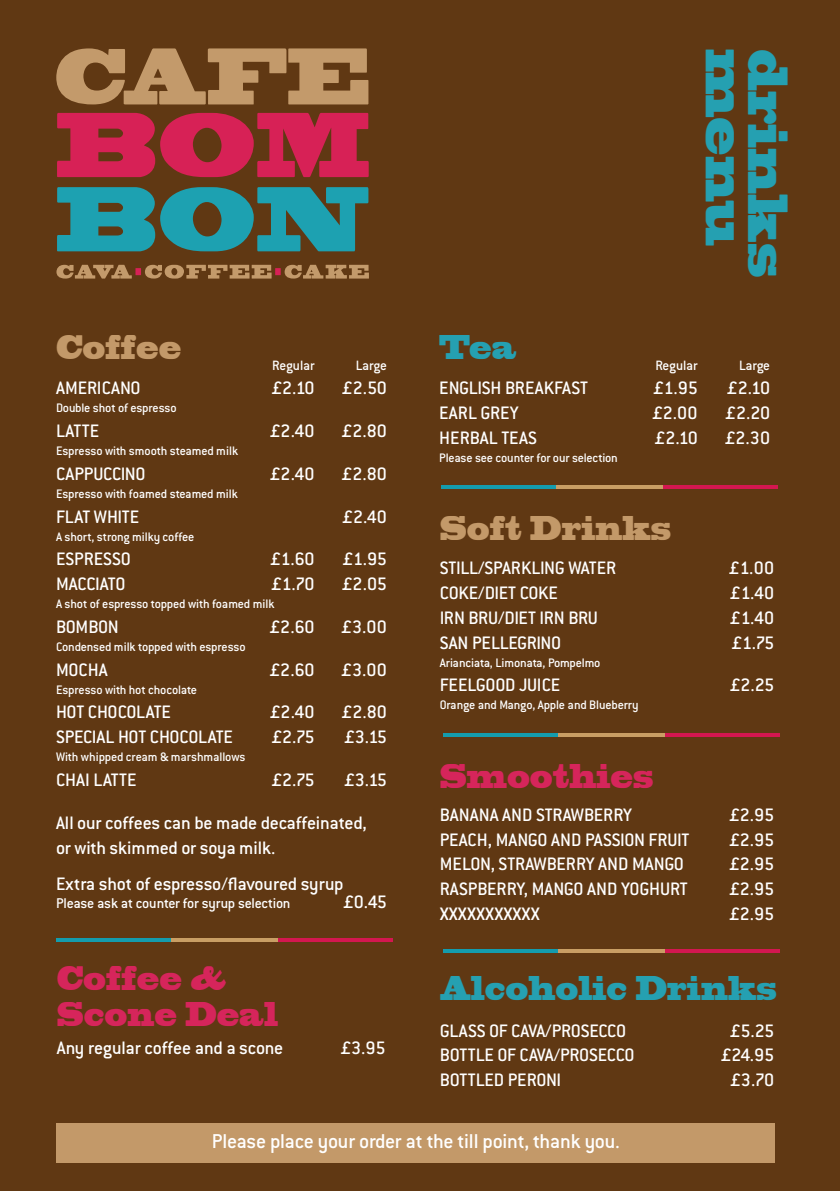
<style>
.page{position:relative;width:840px;height:1191px;background:#fff}
.page>*{position:absolute;margin:0;border:0;box-sizing:border-box;transform-origin:0 0}
.t1{font:52.6px "Blackoak Std";color:#25a0b1;scale:.55 1}
.t2{font:32px/36px "Blackoak Std";color:#d6255b;scale:.53 1}
.t3{font:32px "Blackoak Std";color:#25a0b1;scale:.53 1}
.t4{font:32px "Blackoak Std";color:#c39969;scale:.53 1}
.t5{font:500 22px "Conduit ITC";letter-spacing:-.015em;color:#fff}
.t6{font:500 19.8px/43px "Conduit ITC";letter-spacing:-.01em;color:#fff}
.t7{font:500 15.6px "Conduit ITC";letter-spacing:-.015em;color:#fff}
.t8{font:500 14.8px "Conduit ITC";letter-spacing:-.015em;color:#fff}
.t9{font:500 13.6px "Conduit ITC";letter-spacing:-.01em;color:#fff}
</style>
<div class="page">
<div style="left:0;top:0;width:839px;height:1191px;background:#603813"></div>
<svg style="left:56px;top:48px;width:312px;height:57px"></svg>
<svg style="left:56px;top:265px;width:76px;height:13px"></svg>
<div style="left:135px;top:268px;width:6px;height:7px;background:#d72156"></div>
<svg style="left:145px;top:265px;width:224px;height:14px"></svg>
<svg style="left:57px;top:113px;width:311px;height:64px"></svg>
<svg style="left:57px;top:187px;width:311px;height:64px"></svg>
<hr style="left:440px;top:485px;width:116px;height:4px;background:#149cad">
<hr style="left:556px;top:485px;width:110px;height:4px;background:#c99e64">
<hr style="left:662px;top:485px;width:115px;height:4px;background:#d31750">
<hr style="left:56px;top:938px;width:115px;height:4px;background:#149cad">
<hr style="left:171px;top:938px;width:110px;height:4px;background:#c99e64">
<hr style="left:278px;top:938px;width:114px;height:4px;background:#d31750">
<hr style="left:443px;top:733px;width:115px;height:4px;background:#149cad">
<hr style="left:558px;top:733px;width:110px;height:4px;background:#c99e64">
<hr style="left:665px;top:733px;width:114px;height:4px;background:#d31750">
<svg style="left:443px;top:949px;width:115px;height:3px"></svg>
<svg style="left:558px;top:949px;width:107px;height:3px"></svg>
<svg style="left:665px;top:949px;width:114px;height:3px"></svg>
<div style="left:57px;top:1123px;width:717px;height:39px;background:#c39969"></div>
<h2 class="t4" style="left:56px;top:325px;width:238px">Coffee</h2>
<p class="t8" style="left:272px;top:356px;width:44px">Regular</p>
<p class="t8" style="left:355px;top:356px;width:33px">Large</p>
<p class="t6" style="left:56px;top:366px;width:86px">AMERICANO</p>
<p class="t6" style="left:272px;top:366px;width:44px">£2.10</p>
<p class="t6" style="left:342px;top:366px;width:46px">£2.50</p>
<p class="t9" style="left:56px;top:400px;width:122px">Double shot of espresso</p>
<p class="t6" style="left:56px;top:409px;width:45px">LATTE</p>
<p class="t6" style="left:270px;top:409px;width:46px">£2.40</p>
<p class="t6" style="left:342px;top:409px;width:46px">£2.80</p>
<p class="t9" style="left:56px;top:443px;width:183px">Espresso with smooth steamed milk</p>
<p class="t6" style="left:56px;top:452px;width:91px">CAPPUCCINO</p>
<p class="t6" style="left:270px;top:452px;width:46px">£2.40</p>
<p class="t6" style="left:342px;top:452px;width:46px">£2.80</p>
<p class="t9" style="left:56px;top:486px;width:183px">Espresso with foamed steamed milk</p>
<p class="t6" style="left:56px;top:495px;width:85px">FLAT WHITE</p>
<p class="t6" style="left:343px;top:495px;width:46px">£2.40</p>
<p class="t9" style="left:56px;top:528px;width:140px">A short, strong milky coffee</p>
<p class="t6" style="left:56px;top:537px;width:76px">ESPRESSO</p>
<p class="t6" style="left:270px;top:537px;width:45px">£1.60</p>
<p class="t6" style="left:343px;top:537px;width:45px">£1.95</p>
<p class="t6" style="left:56px;top:562px;width:71px">MACCIATO</p>
<p class="t6" style="left:272px;top:562px;width:44px">£1.70</p>
<p class="t6" style="left:342px;top:562px;width:46px">£2.05</p>
<p class="t9" style="left:56px;top:596px;width:220px">A shot of espresso topped with foamed milk</p>
<p class="t6" style="left:56px;top:605px;width:64px">BOMBON</p>
<p class="t6" style="left:270px;top:605px;width:46px">£2.60</p>
<p class="t6" style="left:342px;top:605px;width:47px">£3.00</p>
<p class="t9" style="left:56px;top:639px;width:191px">Condensed milk topped with espresso</p>
<p class="t6" style="left:56px;top:648px;width:53px">MOCHA</p>
<p class="t6" style="left:270px;top:648px;width:46px">£2.60</p>
<p class="t6" style="left:342px;top:648px;width:47px">£3.00</p>
<p class="t9" style="left:56px;top:682px;width:142px">Espresso with hot chocolate</p>
<p class="t6" style="left:56px;top:690px;width:116px">HOT CHOCOLATE</p>
<p class="t6" style="left:270px;top:690px;width:46px">£2.40</p>
<p class="t6" style="left:342px;top:690px;width:46px">£2.80</p>
<p class="t6" style="left:56px;top:715px;width:178px">SPECIAL HOT CHOCOLATE</p>
<p class="t6" style="left:272px;top:715px;width:44px">£2.75</p>
<p class="t6" style="left:344px;top:715px;width:44px">£3.15</p>
<p class="t9" style="left:56px;top:749px;width:191px">With whipped cream &amp; marshmallows</p>
<p class="t6" style="left:56px;top:758px;width:82px">CHAI LATTE</p>
<p class="t6" style="left:272px;top:758px;width:44px">£2.75</p>
<p class="t6" style="left:56px;top:758px;width:332px;text-indent:288px">£3.15<br>All our coffees can be made decaffeinated,</p>
<p class="t6" style="left:56px;top:829px;width:289px;line-height:36px">or with skimmed or soya milk.<br>Extra shot of espresso/flavoured syrup</p>
<p class="t7" style="left:56px;top:894px;width:236px">Please ask at counter for syrup selection</p>
<p class="t6" style="left:343px;top:880px;width:45px">£0.45</p>
<h2 class="t2" style="left:57px;top:960px;width:419px">Coffee &amp;<br>Scone Deal</h2>
<p class="t6" style="left:57px;top:1026px;width:228px">Any regular coffee and a scone</p>
<p class="t6" style="left:341px;top:1026px;width:46px">£3.95</p>
<h2 class="t3" style="left:439px;top:325px;width:147px">Tea</h2>
<h1 class="t1" style="left:760px;top:49px;width:360px;rotate:90deg">menu</h1>
<h1 class="t1" style="left:802px;top:49px;width:418px;rotate:90deg">drinks</h1>
<p class="t8" style="left:655px;top:356px;width:44px">Regular</p>
<p class="t8" style="left:738px;top:356px;width:33px">Large</p>
<p class="t6" style="left:439px;top:366px;width:150px">ENGLISH BREAKFAST</p>
<p class="t6" style="left:653px;top:366px;width:45px">£1.95</p>
<p class="t6" style="left:727px;top:366px;width:44px">£2.10</p>
<p class="t6" style="left:439px;top:391px;width:81px">EARL GREY</p>
<p class="t6" style="left:652px;top:391px;width:47px">£2.00</p>
<p class="t6" style="left:725px;top:391px;width:46px">£2.20</p>
<p class="t6" style="left:439px;top:416px;width:99px">HERBAL TEAS</p>
<p class="t6" style="left:655px;top:416px;width:44px">£2.10</p>
<p class="t6" style="left:725px;top:416px;width:46px">£2.30</p>
<p class="t9" style="left:439px;top:450px;width:180px">Please see counter for our selection</p>
<h2 class="t4" style="left:439px;top:507px;width:438px">Soft Drinks</h2>
<p class="t6" style="left:439px;top:546px;width:178px">STILL/SPARKLING WATER</p>
<p class="t6" style="left:729px;top:546px;width:46px">£1.00</p>
<p class="t6" style="left:439px;top:571px;width:120px">COKE/DIET COKE</p>
<p class="t6" style="left:730px;top:571px;width:45px">£1.40</p>
<p class="t6" style="left:439px;top:596px;width:159px">IRN BRU/DIET IRN BRU</p>
<p class="t6" style="left:730px;top:596px;width:45px">£1.40</p>
<p class="t6" style="left:439px;top:621px;width:123px">SAN PELLEGRINO</p>
<p class="t6" style="left:731px;top:621px;width:44px">£1.75</p>
<p class="t9" style="left:439px;top:654px;width:162px">Arianciata, Limonata, Pompelmo</p>
<p class="t6" style="left:439px;top:663px;width:122px">FEELGOOD JUICE</p>
<p class="t6" style="left:730px;top:663px;width:45px">£2.25</p>
<p class="t9" style="left:439px;top:697px;width:200px">Orange and Mango, Apple and Blueberry</p>
<h2 class="t2" style="left:439px;top:758px;width:404px">Smoothies</h2>
<p class="t6" style="left:439px;top:793px;width:194px">BANANA AND STRAWBERRY</p>
<p class="t6" style="left:729px;top:793px;width:46px">£2.95</p>
<p class="t6" style="left:439px;top:818px;width:251px">PEACH, MANGO AND PASSION FRUIT</p>
<p class="t6" style="left:729px;top:818px;width:46px">£2.95</p>
<p class="t6" style="left:439px;top:842px;width:245px">MELON, STRAWBERRY AND MANGO</p>
<p class="t6" style="left:729px;top:842px;width:46px">£2.95</p>
<p class="t6" style="left:439px;top:867px;width:249px">RASPBERRY, MANGO AND YOGHURT</p>
<p class="t6" style="left:729px;top:867px;width:46px">£2.95</p>
<p class="t6" style="left:439px;top:892px;width:101px">XXXXXXXXXXX</p>
<p class="t6" style="left:729px;top:892px;width:46px">£2.95</p>
<h2 class="t3" style="left:439px;top:966px;width:637px">Alcoholic Drinks</h2>
<p class="t6" style="left:439px;top:1008px;width:188px">GLASS OF CAVA/PROSECCO</p>
<p class="t6" style="left:730px;top:1008px;width:45px">£5.25</p>
<p class="t6" style="left:439px;top:1033px;width:196px">BOTTLE OF CAVA/PROSECCO</p>
<p class="t6" style="left:721px;top:1033px;width:54px">£24.95</p>
<p class="t6" style="left:439px;top:1058px;width:123px">BOTTLED PERONI</p>
<p class="t6" style="left:730px;top:1058px;width:45px">£3.70</p>
<p class="t5" style="left:212px;top:1129px;width:409px">Please place your order at the till point, thank you.</p>
</div>
